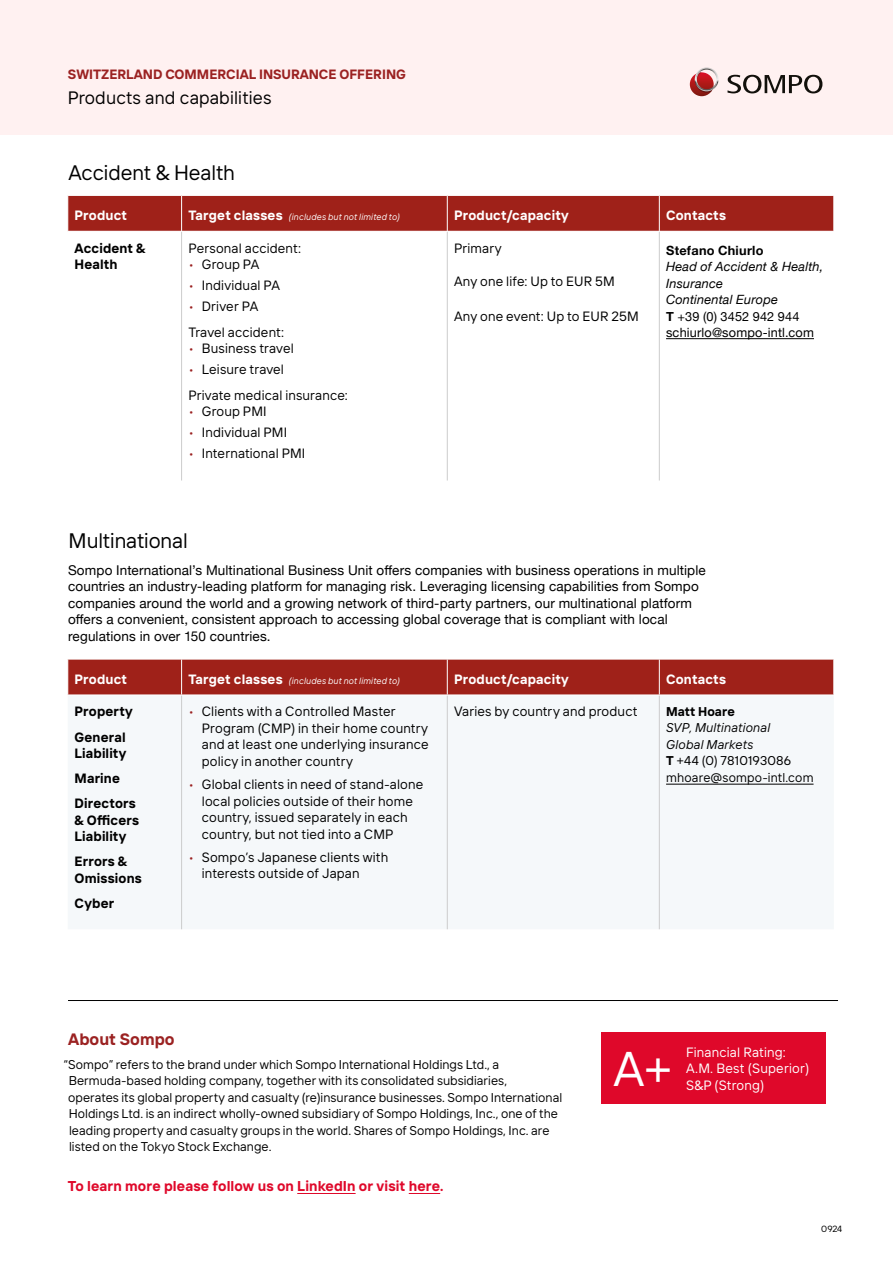
<style>
.page{position:relative;width:893px;height:1263px;background:#fff}
.page>*{position:absolute;margin:0;border:0;box-sizing:border-box;transform-origin:0 0}
.t1{font:48.75px "TT Interphases Pro";color:#fff}
.t2{font:21px "TT Interphases Pro";letter-spacing:-.005em;color:#000}
.t3{font:18px "TT Interphases Pro";letter-spacing:.01em;color:#000}
.t4{font:700 16.5px "TT Interphases Pro";letter-spacing:.005em;color:#9b2222}
.t5{font:700 14.25px "TT Interphases Pro";letter-spacing:.01em;color:#df082a}
.t6{font:13.5px/16.5px "TT Interphases Pro";letter-spacing:.01em;color:#000}
.t7{font:13.5px/16.5px "Helvetica Neue";letter-spacing:.01em;color:#000}
.t8{font:700 13.5px/25.2px "TT Interphases Pro";letter-spacing:.01em;color:#000}
.t9{font:700 13.5px "TT Interphases Pro";letter-spacing:.01em;color:#fff}
.t10{font:13.5px/16.5px "TT Interphases Pro";letter-spacing:.015em;color:#fff}
.t11{font:700 13.5px "TT Interphases Pro";color:#9b2222}
.t12{font:12.75px/16.5px "TT Interphases Pro";letter-spacing:.005em;color:#000}
.t13{font:italic 12.75px/16.5px "Helvetica Neue";letter-spacing:.015em;color:#000}
.t14{font:700 12.75px "Helvetica Neue";letter-spacing:.02em;color:#000}
.t15{font:700 12.75px "TT Interphases Pro";letter-spacing:.005em;color:#000}
.t16{font:italic 9px "TT Interphases Pro";letter-spacing:.015em;color:#fff}
.t17{font:9px "TT Interphases Pro";color:#000}
.s1{font-weight:700;font-style:normal;font-size:13.5px}
.s2{font-weight:700;font-style:normal}
.s3{font-style:normal}
.s4{color:#9b2222}
.s5{font-style:italic}
.s6{font-weight:700}
</style>
<div class="page">
<div style="left:0;top:0;width:893px;height:134px;background:#fff1f1"></div>
<svg style="left:727px;top:75px;width:95px;height:18px"></svg>
<svg style="left:690px;top:72px;width:24px;height:24px"></svg>
<svg style="left:695px;top:68px;width:23px;height:25px"></svg>
<hr style="left:297px;top:1193px;width:59px;height:1px;background:#df082a">
<hr style="left:409px;top:1193px;width:31px;height:1px;background:#df082a">
<div style="left:68px;top:660px;width:765px;height:35px;background:#9f2119"></div>
<div style="left:182px;top:696px;width:632px;height:233px;background:#f5f8fa"></div>
<hr style="left:181px;top:695px;width:1px;height:234px;background:#ccc">
<hr style="left:447px;top:695px;width:1px;height:234px;background:#ccc">
<hr style="left:659px;top:695px;width:1px;height:234px;background:#ccc">
<hr style="left:181px;top:659px;width:1px;height:36px;background:#fff">
<hr style="left:447px;top:659px;width:1px;height:36px;background:#fff">
<hr style="left:659px;top:659px;width:1px;height:36px;background:#fff">
<hr style="left:67px;top:695px;width:115px;height:1px;background:#fff">
<hr style="left:447px;top:695px;width:212px;height:1px;background:#fff">
<hr style="left:659px;top:695px;width:175px;height:1px;background:#fff">
<hr style="left:666px;top:784px;width:147px;height:1px;background:#000">
<div style="left:68px;top:196px;width:765px;height:35px;background:#9f2119"></div>
<hr style="left:181px;top:232px;width:1px;height:248px;background:#ccc">
<hr style="left:447px;top:232px;width:1px;height:248px;background:#ccc">
<hr style="left:659px;top:232px;width:1px;height:248px;background:#ccc">
<hr style="left:181px;top:196px;width:1px;height:35px;background:#fff">
<hr style="left:447px;top:196px;width:1px;height:35px;background:#fff">
<hr style="left:659px;top:196px;width:1px;height:35px;background:#fff">
<hr style="left:666px;top:338px;width:148px;height:1px;background:#000">
<hr style="left:68px;top:1000px;width:770px;height:1px;background:#000">
<div style="left:601px;top:1033px;width:225px;height:71px;background:#df082a"></div>
<p class="t11" style="left:68px;top:65px;width:340px">SWITZERLAND COMMERCIAL INSURANCE OFFERING</p>
<h3 class="t3" style="left:68px;top:87px;width:205px">Products and capabilities</h3>
<h2 class="t2" style="left:68px;top:159px;width:168px">Accident &amp; Health</h2>
<p class="t9" style="left:75px;top:207px;width:54px">Product</p>
<p class="t16" style="left:188px;top:212px;width:213px"><span class="s1">Target classes</span> (includes but not limited to)</p>
<p class="t9" style="left:454px;top:207px;width:116px">Product/capacity</p>
<p class="t9" style="left:666px;top:207px;width:61px">Contacts</p>
<p class="t8" style="left:75px;top:239px;width:72px;line-height:16.5px">Accident &amp;<br>Health</p>
<p class="t6" style="left:188px;top:239px;width:114px">Personal accident:</p>
<p class="t6" style="left:454px;top:239px;width:49px">Primary</p>
<p class="t6" style="left:454px;top:272px;width:162px">Any one life: Up to EUR 5M</p>
<p class="t6" style="left:454px;top:308px;width:186px">Any one event: Up to EUR 25M</p>
<p class="t14" style="left:666px;top:240px;width:99px">Stefano Chiurlo</p>
<p class="t13" style="left:666px;top:259px;width:159px">Head of Accident &amp; Health,<br>Insurance<br>Continental Europe<br><span class="s2">T</span> <span class="s3">+39 (0) 3452 942 944 schiurlo@sompo-intl.com</span></p>
<p class="t6" style="left:188px;top:256px;width:73px"><span class="s4">•</span> Group PA</p>
<p class="t6" style="left:188px;top:277px;width:93px"><span class="s4">•</span> Individual PA</p>
<p class="t6" style="left:188px;top:294px;width:97px;line-height:25.5px"><span class="s4">•</span> Driver PA<br>Travel accident:</p>
<p class="t6" style="left:188px;top:340px;width:107px"><span class="s4">•</span> Business travel</p>
<p class="t6" style="left:188px;top:357px;width:161px;line-height:25.5px"><span class="s4">•</span> Leisure travel<br>Private medical insurance:</p>
<p class="t6" style="left:188px;top:403px;width:80px"><span class="s4">•</span> Group PMI</p>
<p class="t6" style="left:188px;top:424px;width:100px"><span class="s4">•</span> Individual PMI</p>
<p class="t6" style="left:188px;top:445px;width:118px"><span class="s4">•</span> International PMI</p>
<h2 class="t2" style="left:69px;top:527px;width:121px">Multinational</h2>
<p class="t7" style="left:68px;top:562px;width:639px">Sompo International’s Multinational Business Unit offers companies with business operations in multiple countries an industry-leading platform for managing risk. Leveraging licensing capabilities from Sompo companies around the world and a growing network of third-party partners, our multinational platform offers a convenient, consistent approach to accessing global coverage that is compliant with local regulations in over 150 countries.</p>
<p class="t9" style="left:75px;top:670px;width:54px">Product</p>
<p class="t16" style="left:188px;top:675px;width:213px"><span class="s1">Target classes</span> (includes but not limited to)</p>
<p class="t9" style="left:454px;top:670px;width:116px">Product/capacity</p>
<p class="t9" style="left:666px;top:670px;width:61px">Contacts</p>
<p class="t8" style="left:75px;top:699px;width:60px">Property<br>General</p>
<p class="t8" style="left:75px;top:740px;width:63px">Liability<br>Marine<br>Directors</p>
<p class="t8" style="left:75px;top:811px;width:66px;line-height:16.5px">&amp; Officers<br>Liability</p>
<p class="t8" style="left:75px;top:853px;width:69px;line-height:16.5px">Errors &amp;<br>Omissions</p>
<p class="t8" style="left:75px;top:890px;width:41px">Cyber</p>
<p class="t6" style="left:454px;top:703px;width:185px">Varies by country and product</p>
<p class="t15" style="left:666px;top:703px;width:70px">Matt Hoare</p>
<p class="t12" style="left:666px;top:719px;width:149px"><span class="s5">SVP, Multinational<br>Global Markets<br></span><span class="s6">T</span> +44 (0) 7810193086 mhoare@sompo-intl.com</p>
<p class="t6" style="left:202px;top:703px;width:228px;text-indent:-14px"><span class="s4">•</span> Clients with a Controlled Master Program (CMP) in their home country and at least one underlying insurance policy in another country</p>
<p class="t6" style="left:202px;top:776px;width:223px;text-indent:-14px"><span class="s4">•</span> Global clients in need of stand-alone local policies outside of their home country, issued separately in each country, but not tied into a CMP</p>
<p class="t6" style="left:202px;top:849px;width:188px;text-indent:-14px"><span class="s4">•</span> Sompo’s Japanese clients with interests outside of Japan</p>
<p class="t4" style="left:68px;top:1029px;width:108px">About Sompo</p>
<p class="t12" style="left:68px;top:1056px;width:496px;text-indent:-5px">“Sompo” refers to the brand under which Sompo International Holdings Ltd., a Bermuda-based holding company, together with its consolidated subsidiaries,<br>operates its global property and casualty (re)insurance businesses. Sompo International Holdings Ltd. is an indirect wholly-owned subsidiary of Sompo Holdings, Inc., one of the leading property and casualty groups in the world. Shares of Sompo Holdings, Inc. are listed on the Tokyo Stock Exchange.</p>
<p class="t5" style="left:68px;top:1176px;width:377px">To learn more please follow us on LinkedIn or visit here.</p>
<h1 class="t1" style="left:613px;top:1038px;width:61px">A+</h1>
<p class="t10" style="left:686px;top:1043px;width:124px">Financial Rating:<br>A.M. Best (Superior)</p>
<p class="t10" style="left:686px;top:1076px;width:80px">S&amp;P (Strong)</p>
<p class="t17" style="left:821px;top:1223px;width:23px">0924</p>
</div>
